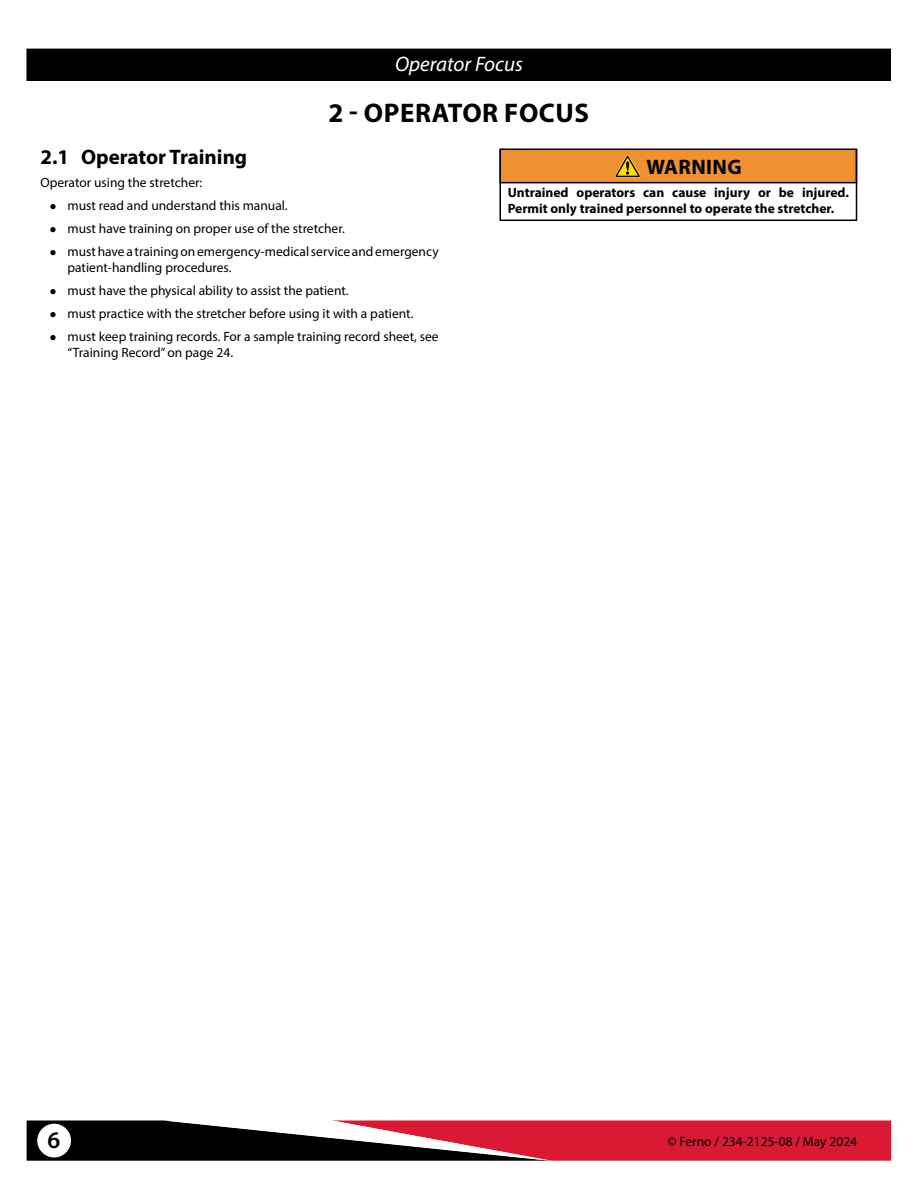
<style>
.page{position:relative;width:918px;height:1188px;background:#fff}
.page>*{position:absolute;margin:0;border:0;box-sizing:border-box;transform-origin:0 0}
.t1{font:700 27px "Myriad Pro";letter-spacing:.02em;color:#000}
.t2{font:600 24px "Myriad Pro";color:#000}
.t3{font:700 21px "Myriad Pro";color:#000}
.t4{font:italic 21px "Myriad Pro";color:#fff}
.t5{font:700 21px "Myriad Pro";letter-spacing:.02em;color:#000}
.t6{font:13.5px/16.2px "Myriad Pro";color:#000}
.t7{font:700 13.5px/16.2px "Myriad Pro";color:#000}
.s1{font-family:"Times New Roman";font-size:12px}
</style>
<div class="page">
<div style="left:27px;top:49px;width:863px;height:31px;background:#000"></div>
<div style="left:26px;top:49px;width:865px;height:32px;border:2px solid #000"></div>
<svg style="left:27px;top:1120px;width:864px;height:41px;background:#902c39"></svg>
<div style="left:37px;top:1124px;width:34px;height:33px;background:#fff;border-radius:50%"></div>
<div style="left:500px;top:149px;width:356px;height:34px;background:#ef9131"></div>
<div style="left:500px;top:148px;width:357px;height:35px;border:2px solid #000"></div>
<svg style="left:615px;top:155px;width:26px;height:23px"></svg>
<div style="left:500px;top:148px;width:357px;height:73px;border:2px solid #000"></div>
<h3 class="t4" style="left:395px;top:51px;width:129px">Operator Focus</h3>
<h1 class="t1" style="left:329px;top:95px;width:262px">2 - OPERATOR FOCUS</h1>
<h3 class="t3" style="left:40px;top:143px;width:208px">2.1 Operator Training</h3>
<p class="t6" style="left:40px;top:174px;width:163px">Operator using the stretcher:</p>
<p class="t6" style="left:50px;top:197px;width:240px"><span class="s1">●</span> must read and understand this manual.</p>
<p class="t6" style="left:50px;top:220px;width:297px"><span class="s1">●</span> must have training on proper use of the stretcher.</p>
<p class="t6" style="left:68px;top:243px;width:373px;text-indent:-18px"><span class="s1">●</span> must have a training on emergency-medical service and emergency patient-handling procedures.</p>
<p class="t6" style="left:50px;top:282px;width:301px"><span class="s1">●</span> must have the physical ability to assist the patient.</p>
<p class="t6" style="left:50px;top:305px;width:366px"><span class="s1">●</span> must practice with the stretcher before using it with a patient.</p>
<p class="t6" style="left:68px;top:328px;width:373px;text-indent:-18px"><span class="s1">●</span> must keep training records. For a sample training record sheet, see “Training Record” on page 24.</p>
<h3 class="t5" style="left:646px;top:153px;width:97px">WARNING</h3>
<p class="t7" style="left:508px;top:183px;width:343px">Untrained operators can cause injury or be injured.<br>Permit only trained personnel to operate the stretcher.</p>
<h2 class="t2" style="left:47px;top:1125px;width:14px">6</h2>
<p class="t6" style="left:667px;top:1133px;width:191px">© Ferno / 234-2125-08 / May 2024</p>
</div>
